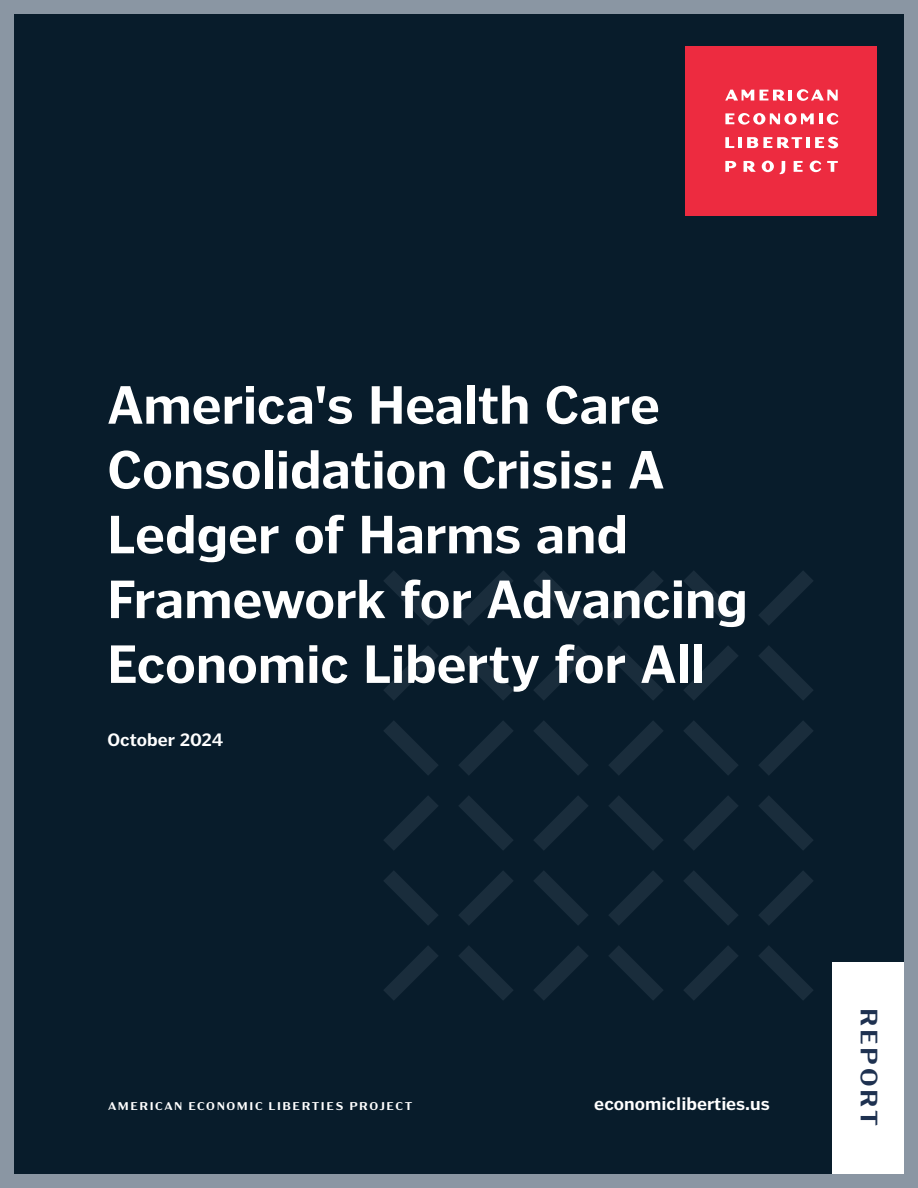
<style>
.page{position:relative;width:918px;height:1188px;background:#8a96a3}
.page>*{position:absolute;margin:0;border:0;box-sizing:border-box;transform-origin:0 0}
.Cover{font:700 54px/64.8px "Poynter Gothic Text";letter-spacing:-.01em;color:#fff}
.Folio__left{font:600 expanded 23.7px "Acme Gothic";letter-spacing:.115em;color:#1e3150}
.Cover-2{font:700 18px "Poynter Gothic Text";color:#fff}
.Folio__left-2{font:600 expanded 11.25px "Acme Gothic";letter-spacing:.135em;color:#fff}
</style>
<div class="page">
<div style="left:14px;top:14px;width:890px;height:1160px;background:#081c2b"></div>
<div style="left:686px;top:46px;width:191px;height:169px;background:#ed2b40"></div>
<svg style="left:725px;top:90px;width:29px;height:11px"></svg>
<svg style="left:760px;top:89px;width:78px;height:12px"></svg>
<svg style="left:725px;top:113px;width:113px;height:12px"></svg>
<svg style="left:725px;top:137px;width:9px;height:11px"></svg>
<hr style="left:738px;top:137px;width:4px;height:11px;background:#fff">
<svg style="left:747px;top:137px;width:55px;height:11px"></svg>
<hr style="left:806px;top:137px;width:4px;height:11px;background:#fff">
<svg style="left:815px;top:137px;width:23px;height:11px"></svg>
<svg style="left:725px;top:161px;width:11px;height:11px"></svg>
<svg style="left:744px;top:161px;width:12px;height:11px"></svg>
<svg style="left:762px;top:161px;width:12px;height:11px"></svg>
<svg style="left:780px;top:161px;width:5px;height:13px"></svg>
<svg style="left:794px;top:161px;width:9px;height:11px"></svg>
<svg style="left:810px;top:161px;width:11px;height:11px"></svg>
<svg style="left:827px;top:161px;width:11px;height:11px"></svg>
<div style="left:833px;top:962px;width:71px;height:212px;background:#fff"></div>
<svg style="left:384px;top:571px;width:54px;height:54px"></svg>
<svg style="left:459px;top:571px;width:54px;height:54px"></svg>
<svg style="left:534px;top:571px;width:54px;height:54px"></svg>
<svg style="left:609px;top:571px;width:54px;height:54px"></svg>
<svg style="left:684px;top:571px;width:54px;height:54px"></svg>
<svg style="left:759px;top:571px;width:54px;height:54px"></svg>
<svg style="left:384px;top:646px;width:449px;height:355px"></svg>
<p class="Cover" style="left:107px;top:372px;width:642px">America's Health Care<br>Consolidation Crisis: A<br>Ledger of Harms and<br>Framework for Advancing<br>Economic Liberty for All</p>
<p class="Cover-2" style="left:107px;top:729px;width:117px">October 2024</p>
<p class="Folio__left-2" style="left:108px;top:1097px;width:306px">AMERICAN ECONOMIC LIBERTIES PROJECT</p>
<p class="Cover-2" style="left:594px;top:1093px;width:177px">economicliberties.us</p>
<p class="Folio__left" style="left:887px;top:1008px;width:120px;rotate:90deg">REPORT</p>
</div>
